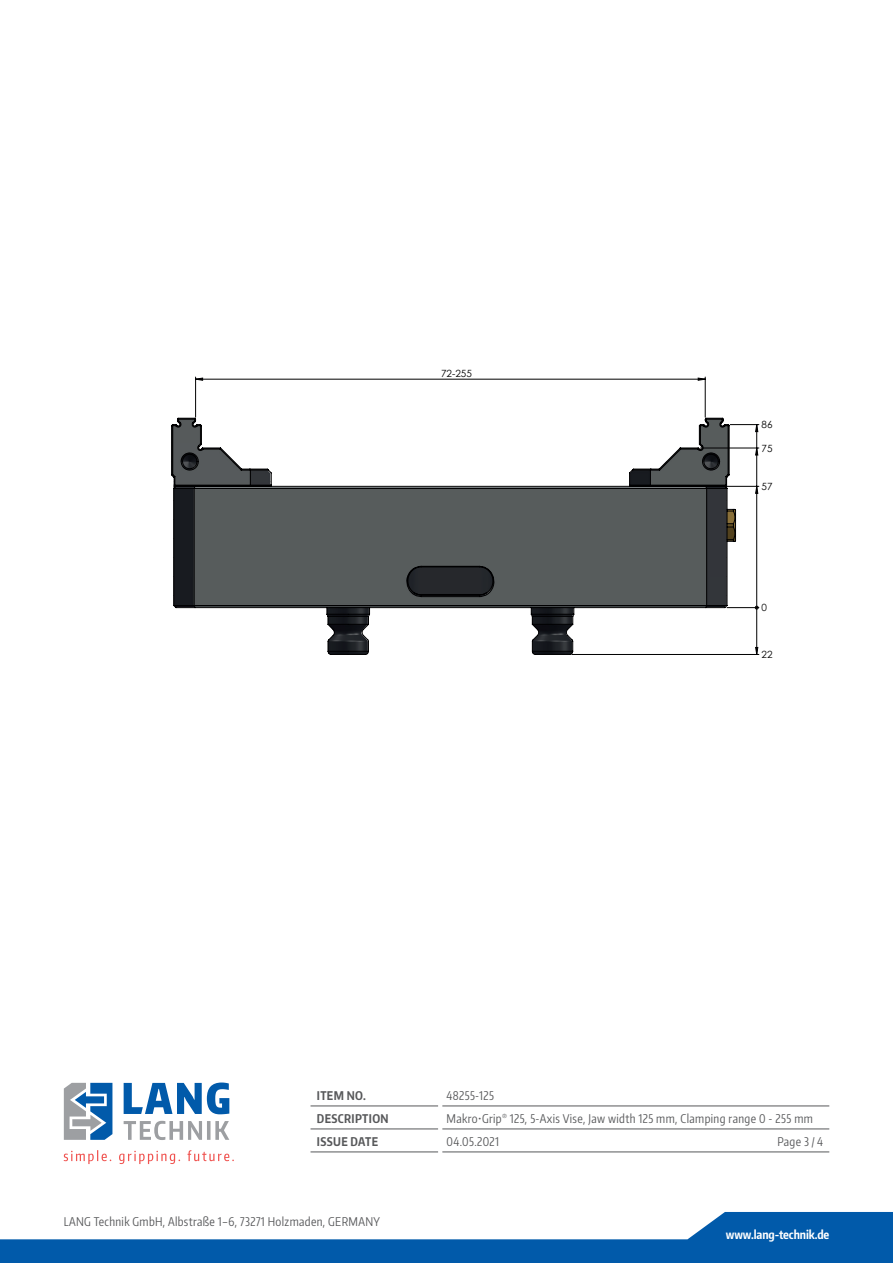
<style>
.page{position:relative;width:893px;height:1263px;background:#fff}
.page>*{position:absolute;margin:0;border:0;box-sizing:border-box;transform-origin:0 0}
.t1{font:12px "Encode Sans Compressed";letter-spacing:.03em;color:#57585a}
.t2{font:700 12px "Encode Sans Compressed";letter-spacing:.03em;color:#57585a}
.t3{font:700 12px "Encode Sans Compressed";letter-spacing:-.01em;color:#fff}
.t4{font:9.9px "Century Gothic";color:#000001}
</style>
<div class="page">
<svg style="left:0;top:1212px;width:893px;height:51px;fill:#015aaa"></svg>
<svg style="left:124px;top:1082px;width:105px;height:32px"></svg>
<svg style="left:124px;top:1121px;width:105px;height:19px"></svg>
<svg style="left:64px;top:1083px;width:48px;height:57px"></svg>
<svg style="left:64px;top:1150px;width:170px;height:14px"></svg>
<hr style="left:311px;top:1106px;width:127px;height:1px;background:#57585a">
<hr style="left:442px;top:1106px;width:387px;height:1px;background:#57585a">
<hr style="left:311px;top:1129px;width:127px;height:1px;background:#57585a">
<hr style="left:442px;top:1129px;width:387px;height:1px;background:#57585a">
<hr style="left:311px;top:1152px;width:127px;height:1px;background:#57585a">
<hr style="left:442px;top:1152px;width:387px;height:1px;background:#57585a">
<hr style="left:195px;top:377px;width:1px;height:40px;background:#000001">
<hr style="left:705px;top:377px;width:1px;height:40px;background:#000001">
<svg style="left:736px;top:424px;width:23px;height:231px"></svg>
<svg style="left:195px;top:378px;width:511px;height:3px"></svg>
<svg style="left:171px;top:418px;width:565px;height:237px"></svg>
<p class="t4" style="left:441px;top:366px;width:32px">72-255</p>
<p class="t4" style="left:762px;top:418px;width:13px">86</p>
<p class="t4" style="left:762px;top:441px;width:13px">75</p>
<p class="t4" style="left:762px;top:480px;width:13px">57</p>
<p class="t4" style="left:762px;top:601px;width:7px">0</p>
<p class="t4" style="left:762px;top:648px;width:13px">22</p>
<p class="t2" style="left:317px;top:1087px;width:51px">ITEM NO.</p>
<p class="t1" style="left:447px;top:1087px;width:49px">48255-125</p>
<p class="t2" style="left:317px;top:1110px;width:73px">DESCRIPTION</p>
<p class="t1" style="left:447px;top:1110px;width:368px">Makro•Grip<sup>®</sup> 125, 5-Axis Vise, Jaw width 125 mm, Clamping range 0 - 255 mm</p>
<p class="t2" style="left:317px;top:1133px;width:63px">ISSUE DATE</p>
<p class="t1" style="left:447px;top:1133px;width:54px">04.05.2021</p>
<p class="t1" style="left:777px;top:1133px;width:47px">Page 3 / 4</p>
<p class="t1" style="left:64px;top:1213px;width:318px">LANG Technik GmbH, Albstraße 1–6, 73271 Holzmaden, GERMANY</p>
<p class="t3" style="left:726px;top:1227px;width:105px">www.lang-technik.de</p>
</div>
